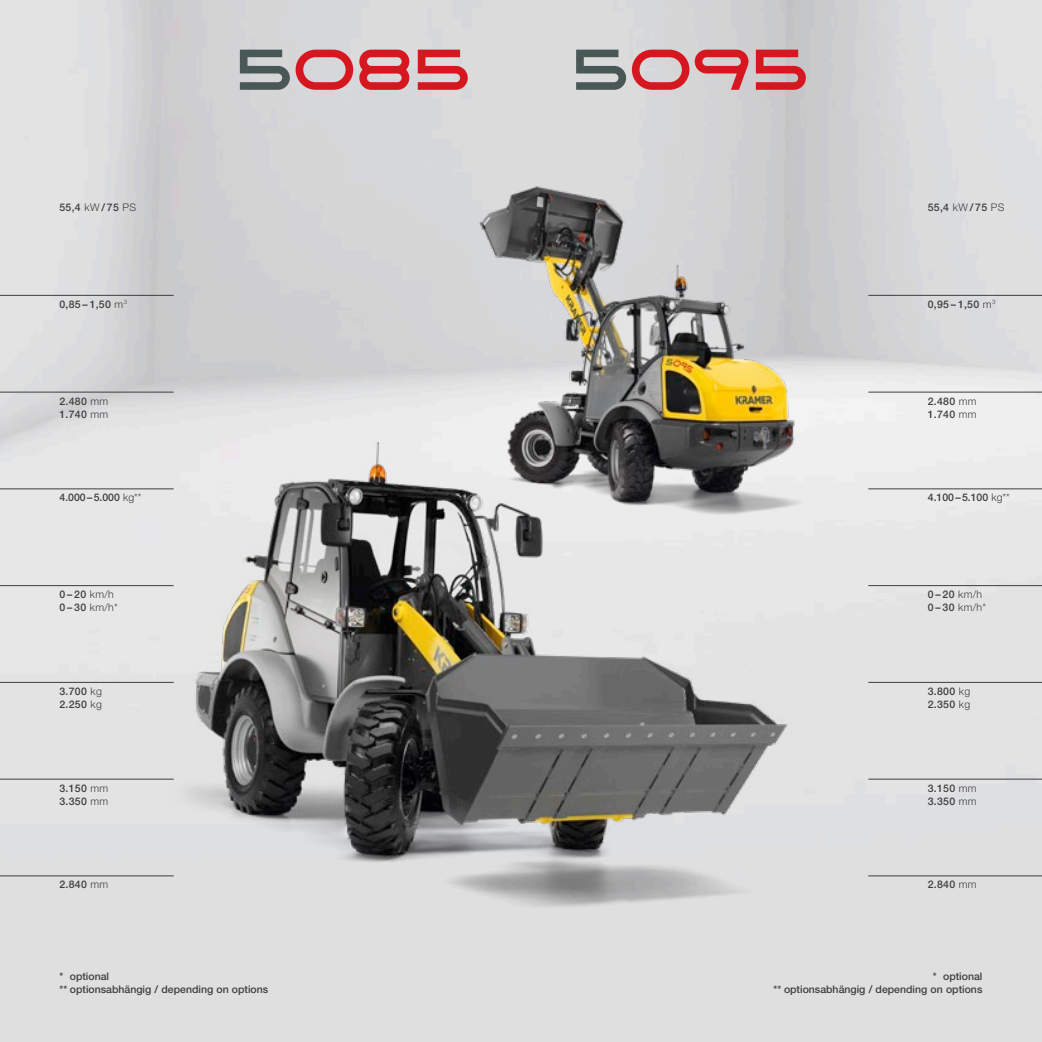
<style>
.page{position:relative;width:1042px;height:1042px;background:#fff}
.page>*{position:absolute;margin:0;border:0;box-sizing:border-box;transform-origin:0 0}
.t1{font:61.25px "Wacker Neuson";letter-spacing:-.025em;color:#d7171f}
.t2{font:500 10.5px/13.1px "Helvetica Neue LTW1 G";color:#3e3e3f}
.t3{font:300 10.5px/13.1px "Helvetica Neue LTW1 G";color:#3e3e3f}
.s1{color:#4a5757}
.s2{font-weight:300}
.s3{font-weight:500}
</style>
<div class="page">
<img style="left:389px;top:184px;width:455px;height:223px">
<hr style="left:0;top:295px;width:174px;height:1px;background:#3e3e3f">
<hr style="left:0;top:392px;width:174px;height:1px;background:#3e3e3f">
<hr style="left:0;top:488px;width:174px;height:1px;background:#3e3e3f">
<hr style="left:0;top:585px;width:174px;height:1px;background:#3e3e3f">
<hr style="left:0;top:682px;width:174px;height:1px;background:#3e3e3f">
<hr style="left:0;top:779px;width:174px;height:1px;background:#3e3e3f">
<hr style="left:0;top:875px;width:174px;height:1px;background:#3e3e3f">
<hr style="left:868px;top:295px;width:174px;height:1px;background:#3e3e3f">
<hr style="left:868px;top:392px;width:174px;height:1px;background:#3e3e3f">
<hr style="left:868px;top:488px;width:174px;height:1px;background:#3e3e3f">
<hr style="left:868px;top:585px;width:174px;height:1px;background:#3e3e3f">
<hr style="left:868px;top:682px;width:174px;height:1px;background:#3e3e3f">
<hr style="left:868px;top:779px;width:174px;height:1px;background:#3e3e3f">
<hr style="left:868px;top:875px;width:174px;height:1px;background:#3e3e3f">
<img style="left:140px;top:407px;width:820px;height:569px">
<h1 class="t1" style="left:234px;top:41px;width:238px"><span class="s1">5</span>085</h1>
<h1 class="t1" style="left:570px;top:41px;width:240px"><span class="s1">5</span>095</h1>
<p class="t2" style="left:60px;top:201px;width:78px">55,4 <span class="s2">kW</span> / 75 <span class="s2">PS</span></p>
<p class="t2" style="left:928px;top:201px;width:78px">55,4 <span class="s2">kW</span> / 75 <span class="s2">PS</span></p>
<p class="t2" style="left:60px;top:297px;width:69px">0,85 – 1,50 <span class="s2">m</span><sup>3</sup></p>
<p class="t2" style="left:928px;top:297px;width:69px">0,95 – 1,50 <span class="s2">m</span><sup>3</sup></p>
<p class="t2" style="left:60px;top:394px;width:50px">2.480 <span class="s2">mm<br></span>1.740 <span class="s2">mm</span></p>
<p class="t2" style="left:928px;top:394px;width:50px">2.480 <span class="s2">mm<br></span>1.740 <span class="s2">mm</span></p>
<p class="t2" style="left:60px;top:491px;width:84px">4.000–5.000 <span class="s2">kg**</span></p>
<p class="t2" style="left:928px;top:491px;width:84px">4.100–5.100 <span class="s2">kg**</span></p>
<p class="t3" style="left:60px;top:588px;width:60px"><span class="s3">0 – 20</span> km/h<br><span class="s3">0 – 30</span> km/h*</p>
<p class="t3" style="left:928px;top:588px;width:60px"><span class="s3">0 – 20</span> km/h<br><span class="s3">0 – 30</span> km/h*</p>
<p class="t2" style="left:60px;top:684px;width:44px">3.700 <span class="s2">kg<br></span>2.250 <span class="s2">kg</span></p>
<p class="t2" style="left:928px;top:684px;width:44px">3.800 <span class="s2">kg<br></span>2.350 <span class="s2">kg</span></p>
<p class="t2" style="left:60px;top:781px;width:50px">3.150 <span class="s2">mm<br></span>3.350 <span class="s2">mm</span></p>
<p class="t2" style="left:928px;top:781px;width:50px">3.150 <span class="s2">mm<br></span>3.350 <span class="s2">mm</span></p>
<p class="t2" style="left:60px;top:878px;width:50px">2.840 <span class="s2">mm</span></p>
<p class="t2" style="left:928px;top:878px;width:50px">2.840 <span class="s2">mm</span></p>
<p class="t2" style="left:60px;top:969px;width:210px">* optional<br>** optionsabhängig / depending on options</p>
<p class="t2" style="left:773px;top:969px;width:210px;text-align:right">* optional<br>** optionsabhängig / depending on options</p>
</div>
